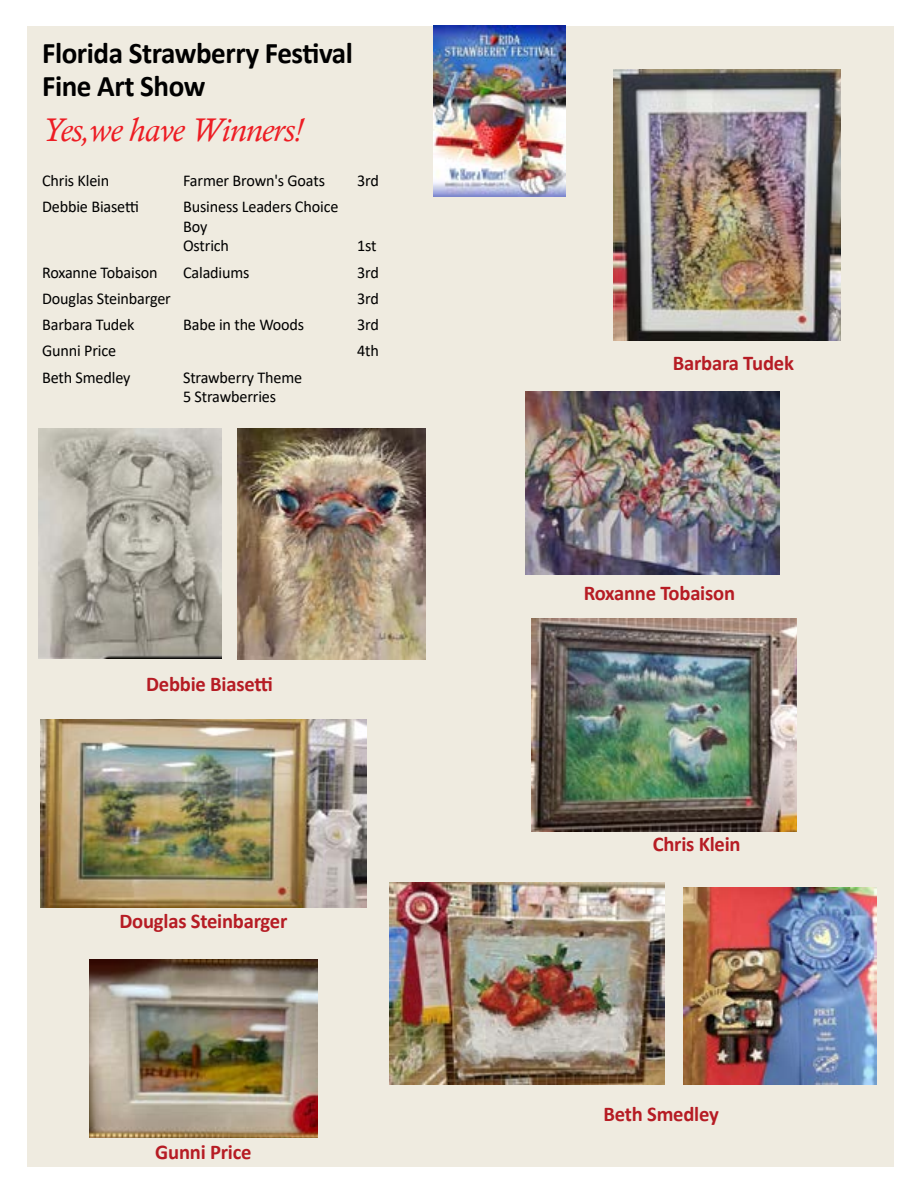
<style>
.page{position:relative;width:918px;height:1188px;background:#fff}
.page>*{position:absolute;margin:0;border:0;box-sizing:border-box;transform-origin:0 0}
.t1{font:italic 33.45px "Calisto";letter-spacing:-.015em;color:#ed1d24}
.t2{font:700 30px/33px "Calibri";letter-spacing:-.015em;color:#000}
.t3{font:700 21px "Calibri";letter-spacing:-.01em;color:#b61c24}
.t4{font:16.5px/19.5px "Calibri";letter-spacing:-.01em;color:#000}
</style>
<div class="page">
<div style="left:27px;top:26px;width:866px;height:1140px;background:#efebe0"></div>
<img style="left:434px;top:26px;width:132px;height:171px">
<img style="left:89px;top:959px;width:229px;height:178px">
<img style="left:532px;top:618px;width:265px;height:214px">
<img style="left:40px;top:719px;width:326px;height:189px">
<img style="left:614px;top:69px;width:226px;height:271px">
<img style="left:683px;top:887px;width:194px;height:197px">
<img style="left:390px;top:883px;width:274px;height:201px">
<img style="left:39px;top:428px;width:182px;height:231px">
<img style="left:237px;top:428px;width:189px;height:231px">
<img style="left:525px;top:392px;width:255px;height:182px">
<h2 class="t2" style="left:42px;top:36px;width:312px">Florida Strawberry Festival<br>Fine Art Show</h2>
<h1 class="t1" style="left:42px;top:110px;width:262px">Yes,we have Winners!</h1>
<p class="t4" style="left:42px;top:170px;width:69px">Chris Klein</p>
<p class="t4" style="left:183px;top:170px;width:143px">Farmer Brown's Goats</p>
<p class="t4" style="left:357px;top:170px;width:23px">3rd</p>
<p class="t4" style="left:42px;top:197px;width:98px">Debbie Biasetti</p>
<p class="t4" style="left:183px;top:197px;width:157px">Business Leaders Choice<br>Boy<br>Ostrich</p>
<p class="t4" style="left:357px;top:236px;width:21px">1st</p>
<p class="t4" style="left:42px;top:262px;width:117px">Roxanne Tobaison</p>
<p class="t4" style="left:183px;top:262px;width:68px">Caladiums</p>
<p class="t4" style="left:357px;top:262px;width:23px">3rd</p>
<p class="t4" style="left:42px;top:288px;width:130px">Douglas Steinbarger</p>
<p class="t4" style="left:357px;top:288px;width:23px">3rd</p>
<p class="t4" style="left:42px;top:314px;width:94px">Barbara Tudek</p>
<p class="t4" style="left:183px;top:314px;width:123px">Babe in the Woods</p>
<p class="t4" style="left:357px;top:314px;width:23px">3rd</p>
<p class="t4" style="left:42px;top:341px;width:76px">Gunni Price</p>
<p class="t4" style="left:357px;top:341px;width:23px">4th</p>
<p class="t4" style="left:42px;top:367px;width:90px">Beth Smedley</p>
<p class="t4" style="left:183px;top:367px;width:121px">Strawberry Theme<br>5 Strawberries</p>
<p class="t3" style="left:146px;top:669px;width:128px">Debbie Biasetti</p>
<p class="t3" style="left:119px;top:906px;width:169px">Douglas Steinbarger</p>
<p class="t3" style="left:155px;top:1137px;width:98px">Gunni Price</p>
<p class="t3" style="left:673px;top:348px;width:122px">Barbara Tudek</p>
<p class="t3" style="left:584px;top:579px;width:153px">Roxanne Tobaison</p>
<p class="t3" style="left:653px;top:830px;width:89px">Chris Klein</p>
<p class="t3" style="left:604px;top:1100px;width:117px">Beth Smedley</p>
</div>
